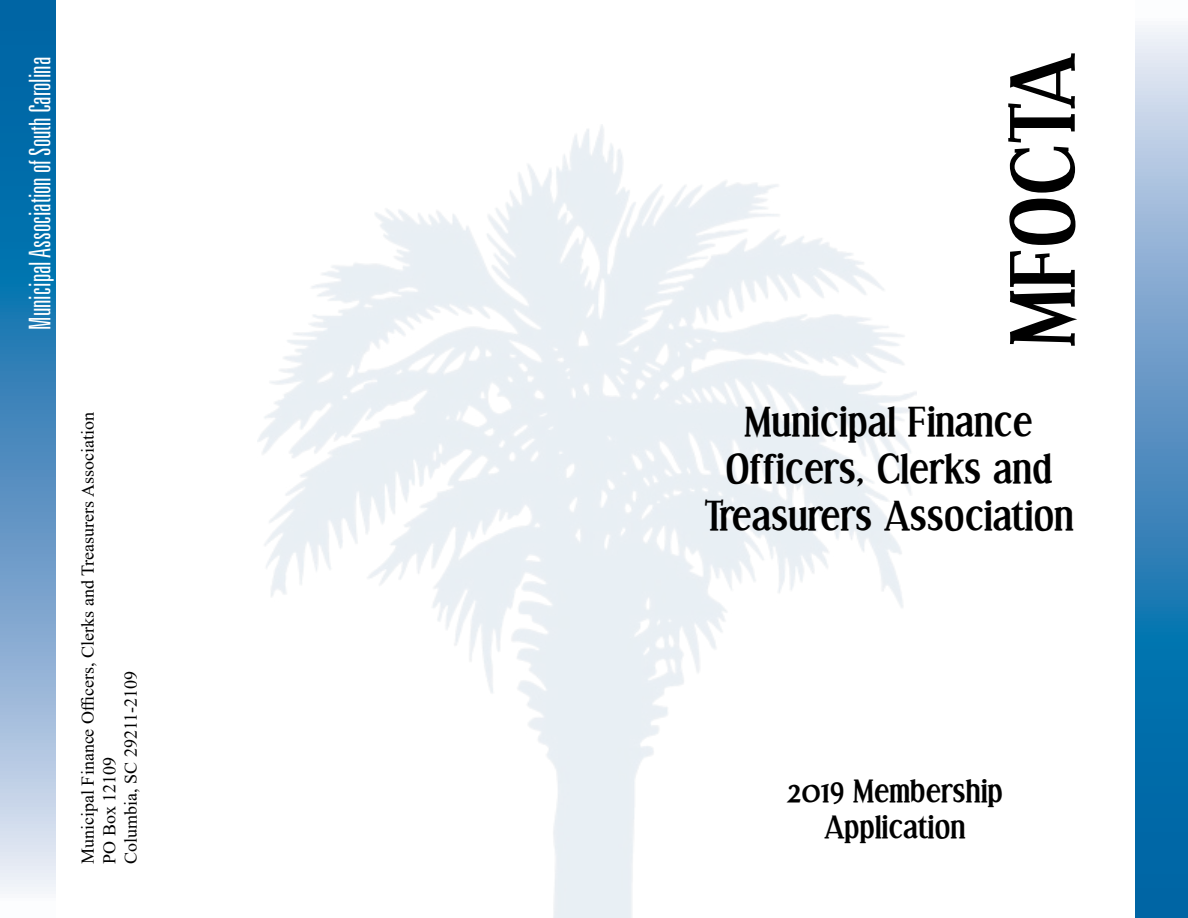
<style>
.page{position:relative;width:1188px;height:918px;background:#fff}
.page>*{position:absolute;margin:0;border:0;box-sizing:border-box;transform-origin:0 0}
.t1{font:700 84px "Effloresce";color:#000}
.t2{font:700 39px/46.8px "Effloresce";color:#000;text-align:center}
.t3{font:300 ultra-condensed 30px "Univers LT";color:#fff}
.t4{font:700 30px/36px "Effloresce";color:#000;text-align:center}
.t5{font:18px/21.6px "Times New Roman";color:#000}
</style>
<div class="page">
<svg style="left:0;top:0;width:56px;height:894px;background:#5494c3"></svg>
<svg style="left:1136px;top:25px;width:52px;height:893px;background:#5494c3"></svg>
<h3 class="t3" style="left:24px;top:330px;width:274px;rotate:-90deg">Municipal Association of South Carolina</h3>
<p class="t5" style="left:76px;top:864px;width:453px;rotate:-90deg">Municipal Finance Officers, Clerks and Treasurers Association<br>PO Box 12109<br>Columbia, SC 29211-2109</p>
<h1 class="t1" style="left:998px;top:346px;width:294px;rotate:-90deg">MFOCTA</h1>
<h2 class="t2" style="left:704px;top:401px;width:371px">Municipal Finance<br>Officers, Clerks and<br>Treasurers Association</h2>
<h3 class="t4" style="left:787px;top:775px;width:217px">2019 Membership<br>Application</h3>
</div>
